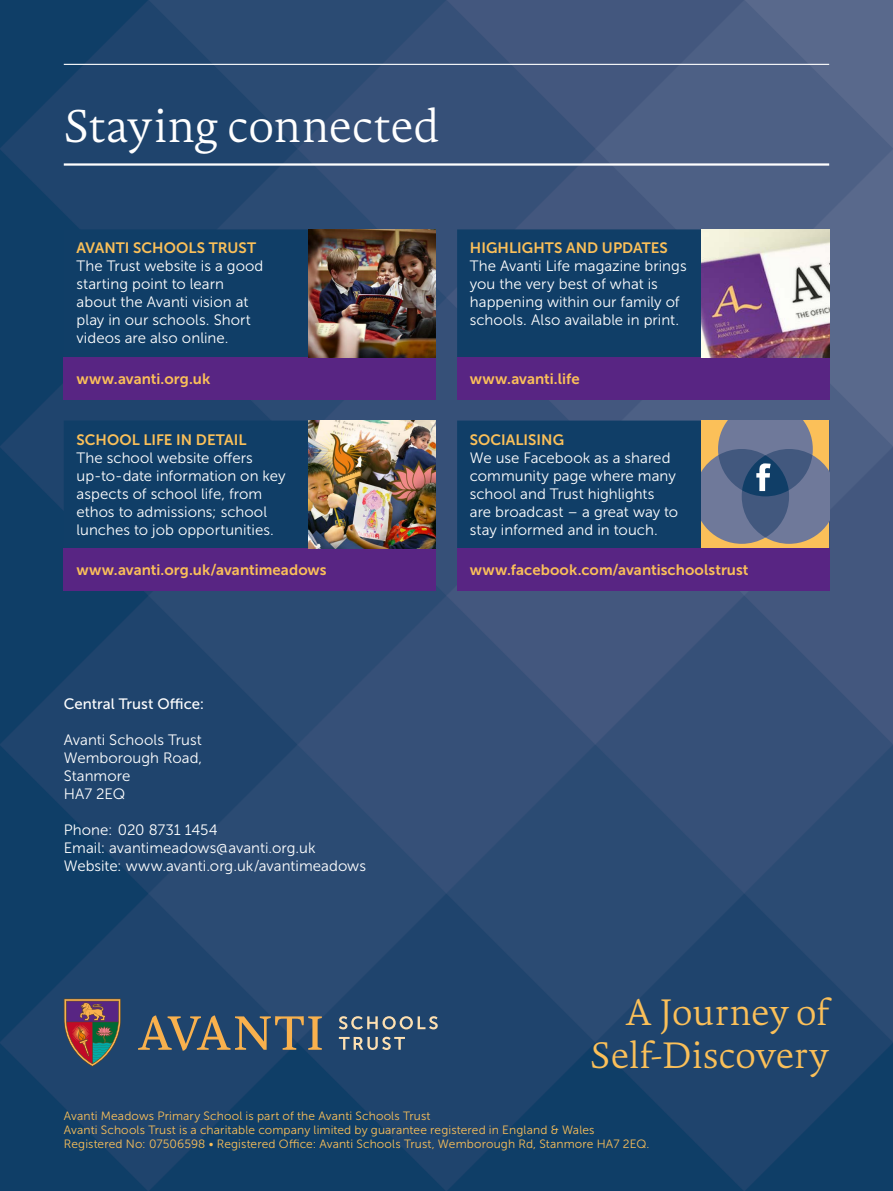
<style>
.page{position:relative;width:893px;height:1191px;background:#fff}
.page>*{position:absolute;margin:0;border:0;box-sizing:border-box;transform-origin:0 0}
.t1{font:200 45px "Novel Std";letter-spacing:-.01em;color:#fff}
.t2{font:200 36px/43.2px "Novel Std";letter-spacing:-.01em;color:#fbc059;text-align:right}
.t3{font:15px/18px "Museo Sans 300";letter-spacing:.005em;color:#fff}
.t4{font:15px "Museo Sans 700";letter-spacing:.005em;color:#fbc059}
.t5{font:15px "Museo Sans 500";color:#fff}
.t6{font:12px/14.4px "Museo Sans 300";letter-spacing:.01em;color:#fbc059}
</style>
<div class="page">
<img style="left:0;top:0;width:893px;height:1191px">
<div style="left:64px;top:229px;width:244px;height:128px;background:#103e67"></div>
<div style="left:64px;top:357px;width:372px;height:42px;background:#582583"></div>
<img style="left:308px;top:229px;width:128px;height:128px">
<div style="left:64px;top:420px;width:244px;height:128px;background:#103e67"></div>
<div style="left:64px;top:548px;width:372px;height:43px;background:#582583"></div>
<img style="left:308px;top:420px;width:128px;height:128px">
<div style="left:457px;top:229px;width:245px;height:128px;background:#103e67"></div>
<div style="left:457px;top:357px;width:372px;height:42px;background:#582583"></div>
<img style="left:702px;top:229px;width:127px;height:128px">
<div style="left:457px;top:420px;width:245px;height:128px;background:#103e67"></div>
<div style="left:457px;top:548px;width:372px;height:43px;background:#582583"></div>
<div style="left:702px;top:420px;width:127px;height:128px;background:#fbc059"></div>
<svg style="left:702px;top:420px;width:127px;height:124px;background:#737988"></svg>
<svg style="left:339px;top:1016px;width:99px;height:34px;background:#4f657b"></svg>
<svg style="left:138px;top:1015px;width:184px;height:35px;background:#5e6364"></svg>
<svg style="left:64px;top:998px;width:57px;height:68px;background:#6a5156"></svg>
<hr style="left:64px;top:64px;width:765px;height:1px;background:#fff">
<hr style="left:64px;top:163px;width:765px;height:3px;background:#fff">
<h1 class="t1" style="left:64px;top:100px;width:377px">Staying connected</h1>
<p class="t4" style="left:77px;top:240px;width:181px">AVANTI SCHOOLS TRUST</p>
<p class="t3" style="left:77px;top:257px;width:188px">The Trust website is a good starting point to learn about the Avanti vision at play in our schools. Short videos are also online.</p>
<p class="t4" style="left:77px;top:370px;width:135px">www.avanti.org.uk</p>
<p class="t4" style="left:77px;top:431px;width:171px">SCHOOL LIFE IN DETAIL</p>
<p class="t3" style="left:77px;top:448px;width:211px">The school website offers up-to-date information on key aspects of school life, from ethos to admissions; school lunches to job opportunities.</p>
<p class="t4" style="left:77px;top:561px;width:252px">www.avanti.org.uk/avantimeadows</p>
<p class="t4" style="left:470px;top:240px;width:199px">HIGHLIGHTS AND UPDATES</p>
<p class="t3" style="left:470px;top:257px;width:218px">The Avanti Life magazine brings you the very best of what is happening within our family of schools. Also available in print.</p>
<p class="t4" style="left:470px;top:370px;width:111px">www.avanti.life</p>
<p class="t4" style="left:470px;top:431px;width:96px">SOCIALISING</p>
<p class="t3" style="left:470px;top:448px;width:210px">We use Facebook as a shared community page where many school and Trust highlights are broadcast – a great way to stay informed and in touch.</p>
<p class="t4" style="left:470px;top:561px;width:280px">www.facebook.com/avantischoolstrust</p>
<p class="t5" style="left:64px;top:695px;width:142px">Central Trust Office:</p>
<p class="t3" style="left:64px;top:730px;width:140px">Avanti Schools Trust<br>Wemborough Road,<br>Stanmore<br>HA7 2EQ</p>
<p class="t3" style="left:64px;top:820px;width:304px">Phone: 020 8731 1454<br>Email: avantimeadows@avanti.org.uk<br>Website: www.avanti.org.uk/avantimeadows</p>
<h2 class="t2" style="left:590px;top:991px;width:240px">A Journey of<br>Self-Discovery</h2>
<p class="t6" style="left:64px;top:1108px;width:587px">Avanti Meadows Primary School is part of the Avanti Schools Trust<br>Avanti Schools Trust is a charitable company limited by guarantee registered in England &amp; Wales<br>Registered No: 07506598 • Registered Office: Avanti Schools Trust, Wemborough Rd, Stanmore HA7 2EQ.</p>
</div>
